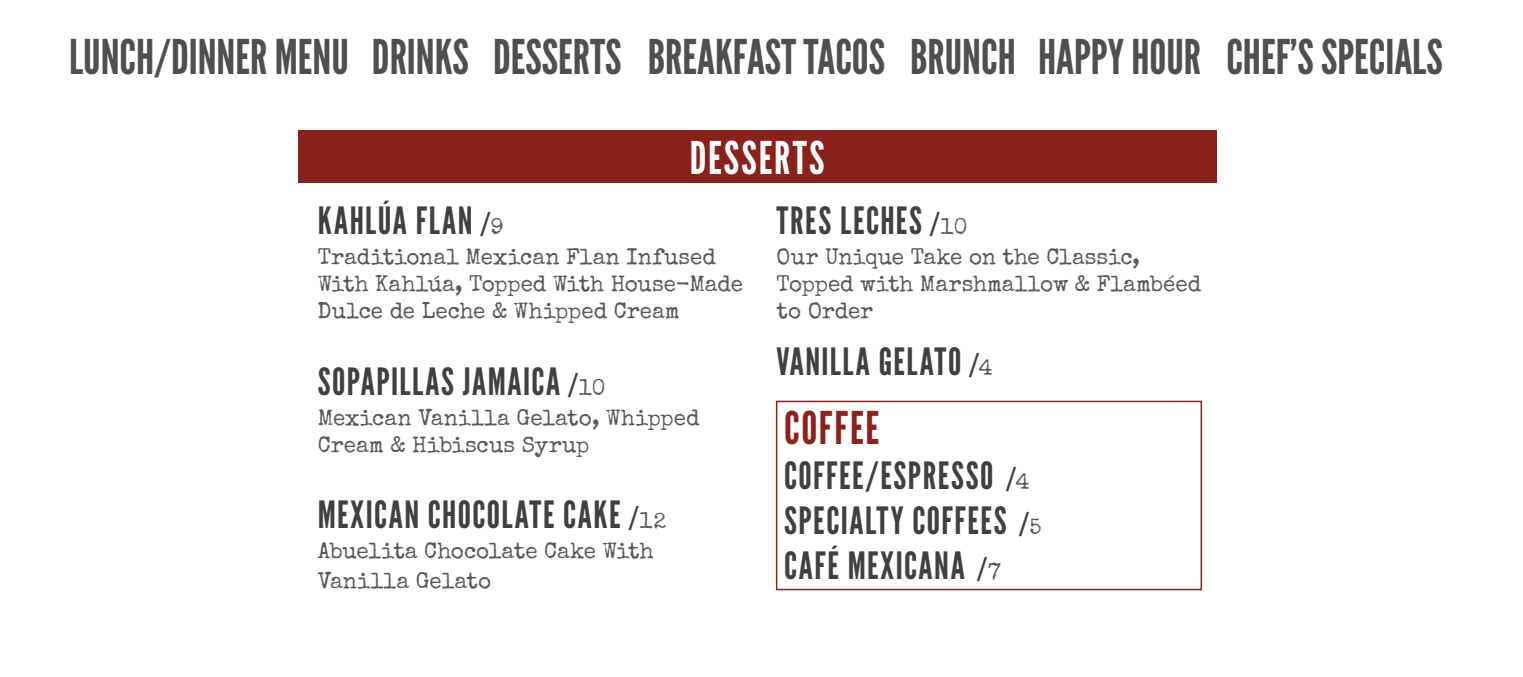
<style>
.page{position:relative;width:1523px;height:677px;background:#fff}
.page>*{position:absolute;margin:0;border:0;box-sizing:border-box;transform-origin:0 0}
.t1{font:47.7px "League Gothic";color:#4e4f4f}
.t2{font:45px "League Gothic";letter-spacing:.045em;color:#fff}
.t3{font:45px "League Gothic";letter-spacing:.04em;color:#8d211c}
.t4{font:37.5px/45px "League Gothic";letter-spacing:.045em;color:#404041}
.t5{font:22.5px/27px "Special Elite";color:#58595b}
.s1{font-size:30px}
.s2{font-family:"Special Elite";font-size:22.5px;color:#58595b}
</style>
<div class="page">
<div style="left:298px;top:130px;width:918px;height:53px;background:#8b211b"></div>
<div style="left:776px;top:400px;width:426px;height:190px;border:2px solid #8b211b"></div>
<h1 class="t1" style="left:69px;top:28px;width:1375px">LUNCH/DINNER MENU DRINKS DESSERTS BREAKFAST TACOS BRUNCH HAPPY HOUR CHEF’S SPECIALS</h1>
<h2 class="t2" style="left:690px;top:131px;width:136px">DESSERTS</h2>
<h3 class="t4" style="left:318px;top:198px;width:188px">KAHLÚA FLAN <span class="s1">/</span><span class="s2">9</span></h3>
<p class="t5" style="left:318px;top:243px;width:427px">Traditional Mexican Flan Infused<br>With Kahlúa, Topped With House-Made<br>Dulce de Leche &amp; Whipped Cream</p>
<h3 class="t4" style="left:318px;top:359px;width:289px">SOPAPILLAS JAMAICA <span class="s1">/</span><span class="s2">10</span></h3>
<p class="t5" style="left:318px;top:404px;width:383px">Mexican Vanilla Gelato, Whipped<br>Cream &amp; Hibiscus Syrup</p>
<h3 class="t4" style="left:318px;top:492px;width:350px">MEXICAN CHOCOLATE CAKE <span class="s1">/</span><span class="s2">12</span></h3>
<p class="t5" style="left:318px;top:536px;width:337px;line-height:30px">Abuelita Chocolate Cake With<br>Vanilla Gelato</p>
<h3 class="t4" style="left:777px;top:198px;width:192px">TRES LECHES <span class="s1">/</span><span class="s2">10</span></h3>
<p class="t5" style="left:777px;top:243px;width:426px">Our Unique Take on the Classic,<br>Topped with Marshmallow &amp; Flambéed to Order</p>
<h3 class="t4" style="left:777px;top:339px;width:217px">VANILLA GELATO <span class="s1">/</span><span class="s2">4</span></h3>
<h2 class="t3" style="left:784px;top:401px;width:97px">COFFEE</h2>
<h3 class="t4" style="left:784px;top:453px;width:259px">COFFEE/ESPRESSO <span class="s1">/</span><span class="s2">4<br></span>SPECIALTY COFFEES <span class="s1">/</span><span class="s2">5<br></span>CAFÉ MEXICANA <span class="s1">/</span><span class="s2">7</span></h3>
</div>
